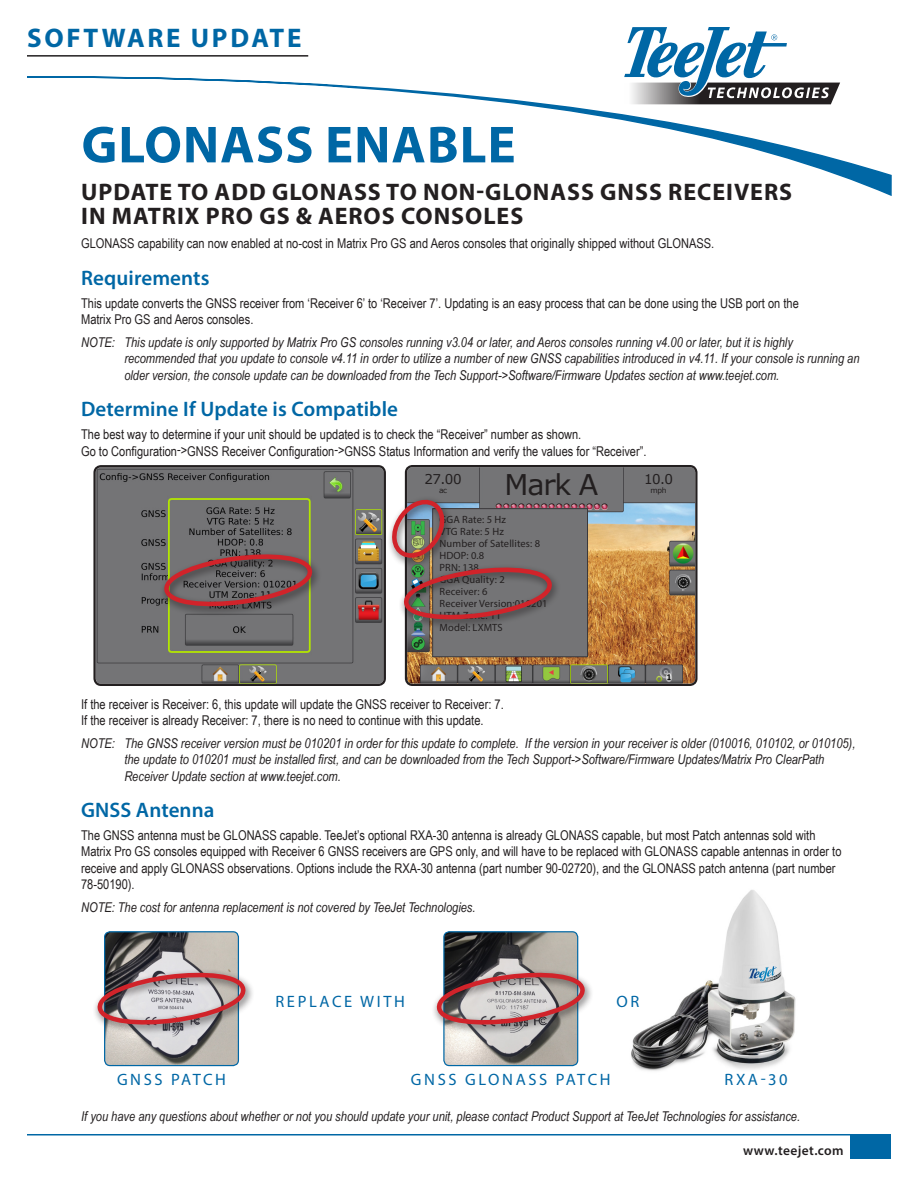
<style>
.page{position:relative;width:918px;height:1188px;background:#fff}
.page>*{position:absolute;margin:0;border:0;box-sizing:border-box;transform-origin:0 0}
.t1{font:700 52.5px "Myriad Pro";letter-spacing:.02em;color:#0067a5}
.t2{font:28.5px "MS Reference Sans Serif";color:#231f20}
.t3{font:700 27px "Myriad Pro";letter-spacing:.1em;color:#0067a5}
.Title-sub{font:700 24px/24px "Myriad Pro";letter-spacing:.04em;color:#231f20}
.bold_header{font:600 21px "Myriad Pro";letter-spacing:.005em;color:#0067a5}
.Products{font:16.5px "Myriad Pro";letter-spacing:.16em;color:#0067a5}
.t4{font:13.5px/16.2px "Arial Narrow";color:#231f20}
.Note{font:italic 13.5px/16.2px "Arial Narrow";color:#231f20}
.t5{font:600 13.5px "Myriad Pro";letter-spacing:.03em;color:#231f20}
.t6{font:13.5px "MS Reference Sans Serif";color:#231f20}
.t7{font:10.5px/12px "Myriad Pro";letter-spacing:.01em;color:#231f20}
.t8{font:7.5px "MS Reference Sans Serif";color:#231f20}
</style>
<div class="page">
<svg style="left:27px;top:76px;width:865px;height:120px"></svg>
<div style="left:850px;top:1135px;width:41px;height:24px;background:#0067a5"></div>
<hr style="left:27px;top:1134px;width:864px;height:1px;background:#0067a5">
<svg style="left:624px;top:27px;width:216px;height:77px"></svg>
<hr style="left:27px;top:55px;width:281px;height:2px;background:#231f20">
<img style="left:96px;top:468px;width:287px;height:215px">
<div style="left:93px;top:465px;width:293px;height:221px;border:2px solid #231f20;border-radius:7px"></div>
<div style="left:159px;top:550px;width:163px;height:67px;background:#231f20;opacity:.75"></div>
<svg style="left:165px;top:552px;width:147px;height:57px;background:#765958"></svg>
<img style="left:408px;top:468px;width:287px;height:215px">
<div style="left:405px;top:465px;width:293px;height:221px;border:2px solid #231f20;border-radius:7px"></div>
<div style="left:433px;top:509px;width:155px;height:148px;background:#747476"></div>
<div style="left:432px;top:508px;width:156px;height:149px;border:1px solid #3b393c"></div>
<div style="left:386px;top:496px;width:68px;height:72px;background:#231f20;opacity:.75"></div>
<div style="left:399px;top:563px;width:162px;height:67px;background:#231f20;opacity:.75"></div>
<svg style="left:391px;top:495px;width:161px;height:127px"></svg>
<img style="left:631px;top:890px;width:165px;height:181px">
<img style="left:105px;top:932px;width:133px;height:134px">
<div style="left:104px;top:931px;width:135px;height:135px;border:1px solid #0067a5;border-radius:5px"></div>
<img style="left:444px;top:932px;width:134px;height:134px">
<div style="left:443px;top:931px;width:135px;height:135px;border:1px solid #0067a5;border-radius:5px"></div>
<div style="left:92px;top:969px;width:163px;height:67px;background:#231f20;opacity:.75"></div>
<svg style="left:98px;top:970px;width:147px;height:57px;background:#b19497"></svg>
<div style="left:432px;top:969px;width:162px;height:67px;background:#231f20;opacity:.75"></div>
<svg style="left:437px;top:970px;width:147px;height:57px;background:#a98b8c"></svg>
<h3 class="t3" style="left:27px;top:20px;width:276px">SOFTWARE UPDATE</h3>
<p class="t1" style="left:82px;top:110px;width:436px">GLONASS ENABLE</p>
<p class="Title-sub" style="left:81px;top:179px;width:712px">UPDATE TO ADD GLONASS TO NON-GLONASS GNSS RECEIVERS<br>IN MATRIX PRO GS &amp; AEROS CONSOLES</p>
<p class="t4" style="left:81px;top:235px;width:635px">GLONASS capability can now enabled at no-cost in Matrix Pro GS and Aeros consoles that originally shipped without GLONASS.</p>
<p class="bold_header" style="left:81px;top:265px;width:130px">Requirements</p>
<p class="t4" style="left:81px;top:295px;width:719px">This update converts the GNSS receiver from ‘Receiver 6’ to ‘Receiver 7’. Updating is an easy process that can be done using the USB port on the<br>Matrix Pro GS and Aeros consoles.</p>
<p class="Note" style="left:124px;top:334px;width:737px;text-indent:-43px">NOTE: This update is only supported by Matrix Pro GS consoles running v3.04 or later, and Aeros consoles running v4.00 or later, but it is highly recommended that you update to console v4.11 in order to utilize a number of new GNSS capabilities introduced in v4.11. If your console is running an older version, the console update can be downloaded from the Tech Support-&gt;Software/Firmware Updates section at www.teejet.com.</p>
<p class="bold_header" style="left:81px;top:396px;width:318px">Determine If Update is Compatible</p>
<p class="t4" style="left:81px;top:426px;width:567px">The best way to determine if your unit should be updated is to check the “Receiver” number as shown.<br>Go to Configuration-&gt;GNSS Receiver Configuration-&gt;GNSS Status Information and verify the values for “Receiver”.</p>
<p class="t6" style="left:425px;top:471px;width:39px">27.00</p>
<p class="t8" style="left:439px;top:486px;width:10px">ac</p>
<p class="t2" style="left:504px;top:466px;width:96px">Mark A</p>
<p class="t6" style="left:644px;top:471px;width:31px">10.0</p>
<p class="t8" style="left:651px;top:486px;width:18px">mph</p>
<p class="t7" style="left:440px;top:514px;width:110px">GGA Rate: 5 Hz<br>VTG Rate: 5 Hz<br>Number of Satellites: 8<br>HDOP: 0.8<br>PRN: 138<br>GGA Quality: 2<br>Receiver: 6<br>Receiver Version:010201<br>UTM Zone: 11<br>Model: LXMTS</p>
<p class="t4" style="left:81px;top:696px;width:424px">If the receiver is Receiver: 6, this update will update the GNSS receiver to Receiver: 7.<br>If the receiver is already Receiver: 7, there is no need to continue with this update.</p>
<p class="Note" style="left:124px;top:735px;width:733px;text-indent:-43px">NOTE: The GNSS receiver version must be 010201 in order for this update to complete. If the version in your receiver is older (010016, 010102, or 010105), the update to 010201 must be installed first, and can be downloaded from the Tech Support-&gt;Software/Firmware Updates/Matrix Pro ClearPath<br>Receiver Update section at www.teejet.com.</p>
<p class="bold_header" style="left:81px;top:797px;width:135px">GNSS Antenna</p>
<p class="t4" style="left:81px;top:827px;width:762px">The GNSS antenna must be GLONASS capable. TeeJet’s optional RXA-30 antenna is already GLONASS capable, but most Patch antennas sold with Matrix Pro GS consoles equipped with Receiver 6 GNSS receivers are GPS only, and will have to be replaced with GLONASS capable antennas in order to receive and apply GLONASS observations. Options include the RXA-30 antenna (part number 90-02720), and the GLONASS patch antenna (part number 78-50190).</p>
<p class="Note" style="left:81px;top:899px;width:396px">NOTE: The cost for antenna replacement is not covered by TeeJet Technologies.</p>
<p class="Products" style="left:275px;top:991px;width:131px">REPLACE WITH</p>
<p class="Products" style="left:616px;top:991px;width:24px">OR</p>
<p class="Products" style="left:117px;top:1069px;width:111px">GNSS PATCH</p>
<p class="Products" style="left:411px;top:1069px;width:201px">GNSS GLONASS PATCH</p>
<p class="Products" style="left:724px;top:1069px;width:65px">RXA-30</p>
<p class="Note" style="left:81px;top:1107px;width:721px">If you have any questions about whether or not you should update your unit, please contact Product Support at TeeJet Technologies for assistance.</p>
<p class="t5" style="left:743px;top:1142px;width:102px">www.teejet.com</p>
</div>
